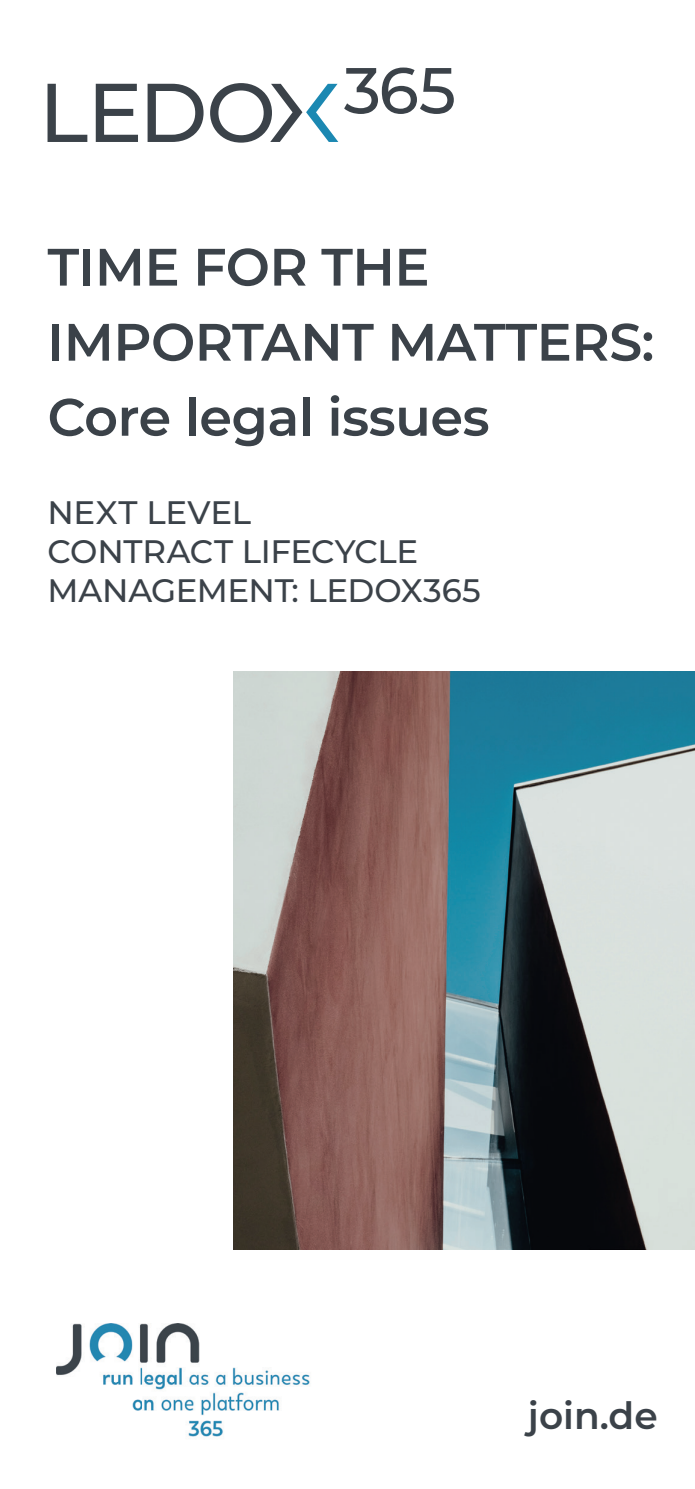
<style>
.page{position:relative;width:695px;height:1489px;background:#fff}
.page>*{position:absolute;margin:0;border:0;box-sizing:border-box;transform-origin:0 0}
.t1{font:600 52.5px/75px "Montserrat";letter-spacing:-.01em;color:#3b4249}
.t2{font:600 37.5px "Montserrat";color:#3b4249}
.t3{font:500 32.5px/39px "Montserrat";letter-spacing:-.01em;color:#3b4249}
</style>
<div class="page">
<img style="left:233px;top:671px;width:461px;height:577px">
<svg style="left:48px;top:84px;width:39px;height:58px"></svg>
<svg style="left:96px;top:84px;width:42px;height:58px"></svg>
<svg style="left:147px;top:84px;width:56px;height:58px"></svg>
<svg style="left:210px;top:83px;width:128px;height:60px"></svg>
<svg style="left:344px;top:68px;width:109px;height:46px"></svg>
<img style="left:56px;top:1323px;width:254px;height:114px">
<h1 class="t1" style="left:48px;top:227px;width:608px">TIME FOR THE<br>IMPORTANT MATTERS:<br>Core legal issues</h1>
<p class="t3" style="left:48px;top:492px;width:434px">NEXT LEVEL<br>CONTRACT LIFECYCLE<br>MANAGEMENT: LEDOX365</p>
<p class="t2" style="left:528px;top:1388px;width:131px">join.de</p>
</div>
